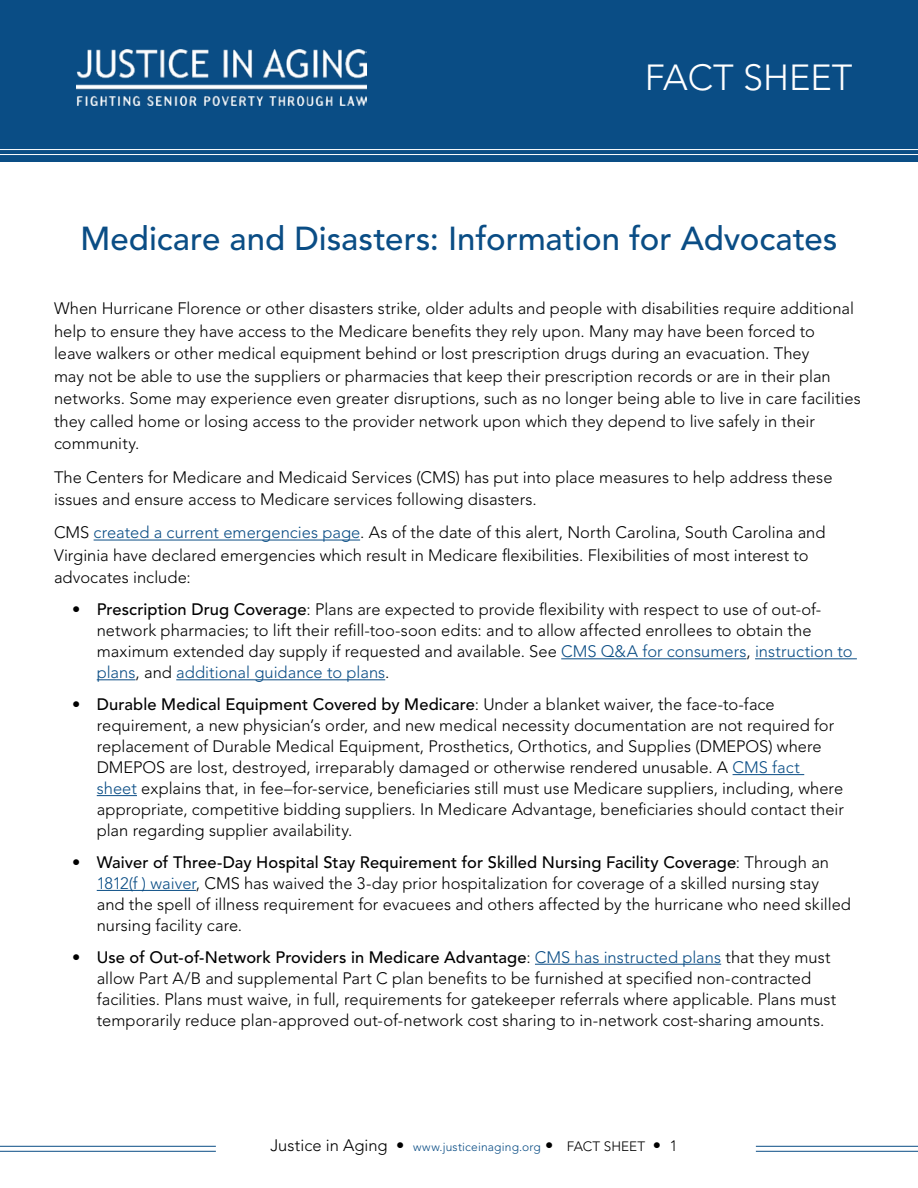
<style>
.page{position:relative;width:918px;height:1188px;background:#fff}
.page>*{position:absolute;margin:0;border:0;box-sizing:border-box;transform-origin:0 0}
.t1{font:300 36px "Avenir LT Std";color:#fff}
.t2{font:500 33px "Avenir LT Std";color:#0a4d85}
.BODY_STYLE{font:300 16.5px/21px "Avenir LT Std";color:#000}
.t3{font:300 12px "Avenir LT Std";letter-spacing:.015em;color:#0a4d85}
.s1{color:#0a4d85}
.s2{font-weight:500}
.s3{font-size:16.5px;color:#000}
.s4{font-size:13.5px;color:#000}
.s5{font-size:15px;color:#000}
</style>
<div class="page">
<hr style="left:0;top:1151px;width:216px;height:1px;background:#0a4d85">
<hr style="left:0;top:1146px;width:216px;height:1px;background:#0a4d85">
<hr style="left:756px;top:1151px;width:162px;height:1px;background:#0a4d85">
<hr style="left:756px;top:1146px;width:162px;height:1px;background:#0a4d85">
<div style="left:0;top:1px;width:918px;height:161px;background:#0a4d85"></div>
<hr style="left:0;top:149px;width:918px;height:1px;background:#fff">
<hr style="left:0;top:154px;width:918px;height:1px;background:#fff">
<img style="left:76px;top:50px;width:290px;height:56px">
<hr style="left:94px;top:540px;width:266px;height:1px;background:#0a4d85">
<hr style="left:561px;top:658px;width:185px;height:1px;background:#0a4d85">
<hr style="left:755px;top:658px;width:102px;height:1px;background:#0a4d85">
<hr style="left:97px;top:679px;width:39px;height:1px;background:#0a4d85">
<hr style="left:176px;top:679px;width:209px;height:1px;background:#0a4d85">
<hr style="left:733px;top:774px;width:71px;height:1px;background:#0a4d85">
<hr style="left:97px;top:795px;width:40px;height:1px;background:#0a4d85">
<hr style="left:97px;top:890px;width:99px;height:1px;background:#0a4d85">
<hr style="left:535px;top:964px;width:186px;height:1px;background:#0a4d85">
<p class="t1" style="left:645px;top:57px;width:209px">FACT SHEET</p>
<p class="t2" style="left:80px;top:219px;width:759px">Medicare and Disasters: Information for Advocates</p>
<p class="BODY_STYLE" style="left:54px;top:297px;width:808px;line-height:22.5px">When Hurricane Florence or other disasters strike, older adults and people with disabilities require additional help to ensure they have access to the Medicare benefits they rely upon. Many may have been forced to<br>leave walkers or other medical equipment behind or lost prescription drugs during an evacuation. They<br>may not be able to use the suppliers or pharmacies that keep their prescription records or are in their plan networks. Some may experience even greater disruptions, such as no longer being able to live in care facilities they called home or losing access to the provider network upon which they depend to live safely in their community.</p>
<p class="BODY_STYLE" style="left:54px;top:466px;width:780px;line-height:22.5px">The Centers for Medicare and Medicaid Services (CMS) has put into place measures to help address these issues and ensure access to Medicare services following disasters.</p>
<p class="BODY_STYLE" style="left:54px;top:521px;width:773px;line-height:22.5px">CMS <span class="s1">created a current emergencies page</span>. As of the date of this alert, North Carolina, South Carolina and<br>Virginia have declared emergencies which result in Medicare flexibilities. Flexibilities of most interest to advocates include:</p>
<p class="BODY_STYLE" style="left:97px;top:599px;width:757px;text-indent:-25px">• <span class="s2">Prescription Drug Coverage</span>: Plans are expected to provide flexibility with respect to use of out-of&shy;network pharmacies; to lift their refill-too-soon edits: and to allow affected enrollees to obtain the maximum extended day supply if requested and available. See <span class="s1">CMS Q&amp;A for consumers</span>, <span class="s1">instruction to plans</span>, and <span class="s1">additional guidance to plans</span>.</p>
<p class="BODY_STYLE" style="left:97px;top:694px;width:749px;text-indent:-25px">• <span class="s2">Durable Medical Equipment Covered by Medicare</span>: Under a blanket waiver, the face-to-face requirement, a new physician’s order, and new medical necessity documentation are not required for replacement of Durable Medical Equipment, Prosthetics, Orthotics, and Supplies (DMEPOS) where DMEPOS are lost, destroyed, irreparably damaged or otherwise rendered unusable. A <span class="s1">CMS fact sheet</span> explains that, in fee–for-service, beneficiaries still must use Medicare suppliers, including, where appropriate, competitive bidding suppliers. In Medicare Advantage, beneficiaries should contact their plan regarding supplier availability.</p>
<p class="BODY_STYLE" style="left:97px;top:852px;width:756px;text-indent:-25px">• <span class="s2">Waiver of Three-Day Hospital Stay Requirement for Skilled Nursing Facility Coverage</span>: Through an <span class="s1">1812(f ) waiver</span>, CMS has waived the 3-day prior hospitalization for coverage of a skilled nursing stay and the spell of illness requirement for evacuees and others affected by the hurricane who need skilled nursing facility care.</p>
<p class="BODY_STYLE" style="left:97px;top:946px;width:741px;text-indent:-25px">• <span class="s2">Use of Out-of-Network Providers in Medicare Advantage</span>: <span class="s1">CMS has instructed plans</span> that they must allow Part A/B and supplemental Part C plan benefits to be furnished at specified non-contracted facilities. Plans must waive, in full, requirements for gatekeeper referrals where applicable. Plans must temporarily reduce plan-approved out-of-network cost sharing to in-network cost-sharing amounts.</p>
<p class="t3" style="left:270px;top:1140px;width:409px"><span class="s3">Justice in Aging •</span> www.justiceinaging.org <span class="s3">•</span> <span class="s4">FACT SHEET</span> <span class="s3">•</span> <span class="s5">1</span></p>
</div>
